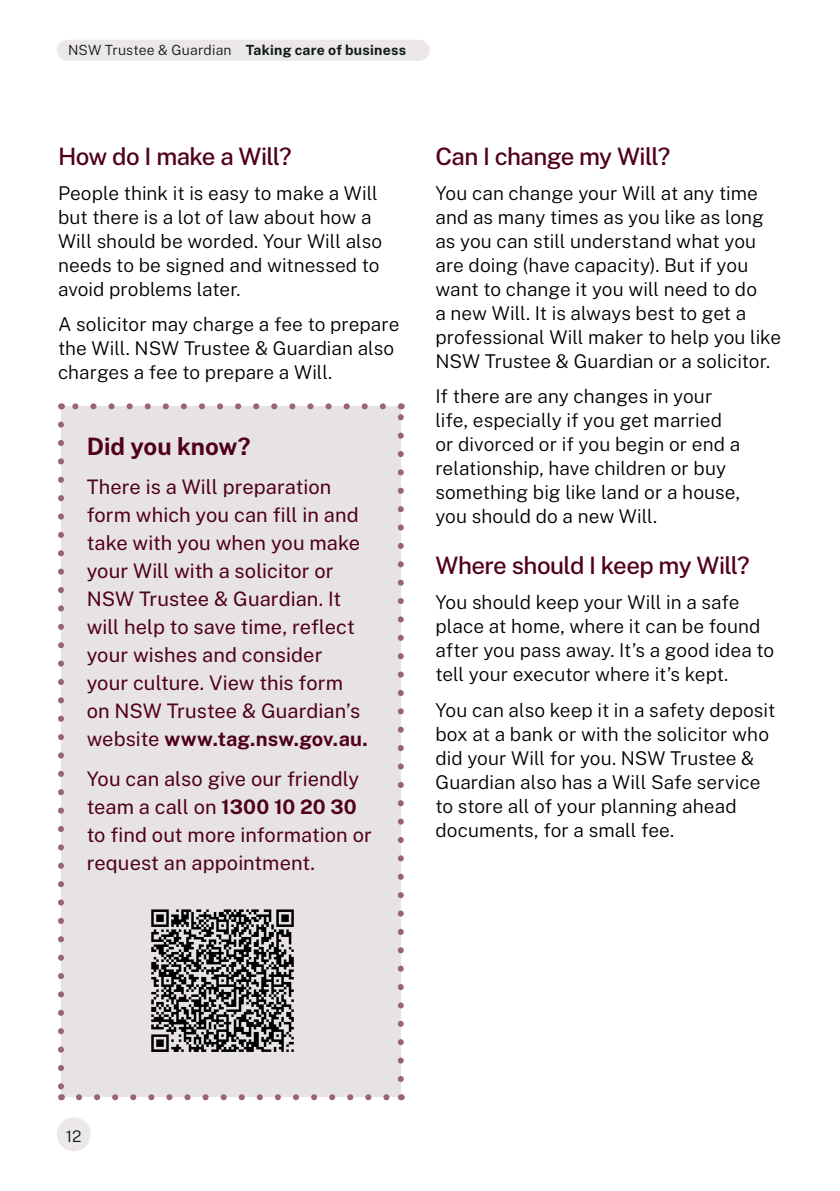
<style>
.page{position:relative;width:840px;height:1191px;background:#fff}
.page>*{position:absolute;margin:0;border:0;box-sizing:border-box;transform-origin:0 0}
._04_Subhead_12pt_Med{font:500 24px "Public Sans";letter-spacing:-.025em;color:#50001a}
._08_Body_Bullet{font:700 24px "Public Sans";color:#50001a}
._08_Body_Bullet-2{font:20px/28px "Public Sans";letter-spacing:.005em;color:#50001a}
._08_Body_Bullet-3{font:300 19px/24px "Public Sans";letter-spacing:.005em;color:#000}
.t1{font:300 16px "Public Sans";color:#0f1a18}
.t2{font:700 14px "Public Sans";letter-spacing:.02em;color:#0f1a18}
.s1{font-weight:300}
.s2{font-weight:700}
</style>
<div class="page">
<div style="left:61px;top:406px;width:339px;height:691px;background:#e7e3e2"></div>
<svg style="left:58px;top:424px;width:6px;height:664px"></svg>
<svg style="left:79px;top:1094px;width:311px;height:6px"></svg>
<svg style="left:397px;top:415px;width:6px;height:664px"></svg>
<svg style="left:72px;top:403px;width:310px;height:6px"></svg>
<svg style="left:151px;top:909px;width:142px;height:143px"></svg>
<div style="left:67px;top:40px;width:352px;height:21px;background:#e7e3e2"></div>
<div style="left:57px;top:1117px;width:34px;height:34px;background:#e7e3e2;border-radius:50%"></div>
<p class="t2" style="left:68px;top:40px;width:339px"><span class="s1">NSW Trustee &amp; Guardian</span> Taking care of business</p>
<p class="_04_Subhead_12pt_Med" style="left:58px;top:138px;width:235px">How do I make a Will?</p>
<p class="_08_Body_Bullet-3" style="left:58px;top:180px;width:325px">People think it is easy to make a Will but there is a lot of law about how a<br>Will should be worded. Your Will also needs to be signed and witnessed to avoid problems later.</p>
<p class="_08_Body_Bullet-3" style="left:58px;top:311px;width:343px">A solicitor may charge a fee to prepare the Will. NSW Trustee &amp; Guardian also charges a fee to prepare a Will.</p>
<p class="_08_Body_Bullet" style="left:87px;top:428px;width:165px">Did you know?</p>
<p class="_08_Body_Bullet-2" style="left:87px;top:471px;width:282px">There is a Will preparation form which you can fill in and take with you when you make your Will with a solicitor or<br>NSW Trustee &amp; Guardian. It will help to save time, reflect your wishes and consider your culture. View this form on NSW Trustee &amp; Guardian’s website <span class="s2">www.tag.nsw.gov.au.</span></p>
<p class="_08_Body_Bullet-2" style="left:87px;top:763px;width:286px">You can also give our friendly team a call on <span class="s2">1300 10 20 30 </span>to find out more information or request an appointment.</p>
<p class="_04_Subhead_12pt_Med" style="left:435px;top:138px;width:236px">Can I change my Will?</p>
<p class="_08_Body_Bullet-3" style="left:435px;top:180px;width:347px">You can change your Will at any time and as many times as you like as long as you can still understand what you are doing (have capacity). But if you want to change it you will need to do<br>a new Will. It is always best to get a professional Will maker to help you like NSW Trustee &amp; Guardian or a solicitor.</p>
<p class="_08_Body_Bullet-3" style="left:435px;top:383px;width:306px">If there are any changes in your life, especially if you get married or divorced or if you begin or end a relationship, have children or buy something big like land or a house, you should do a new Will.</p>
<p class="_04_Subhead_12pt_Med" style="left:435px;top:547px;width:316px">Where should I keep my Will?</p>
<p class="_08_Body_Bullet-3" style="left:435px;top:589px;width:340px">You should keep your Will in a safe place at home, where it can be found after you pass away. It’s a good idea to tell your executor where it’s kept.</p>
<p class="_08_Body_Bullet-3" style="left:435px;top:696px;width:341px">You can also keep it in a safety deposit box at a bank or with the solicitor who did your Will for you. NSW Trustee &amp; Guardian also has a Will Safe service to store all of your planning ahead documents, for a small fee.</p>
<p class="t1" style="left:66px;top:1124px;width:17px">12</p>
</div>
